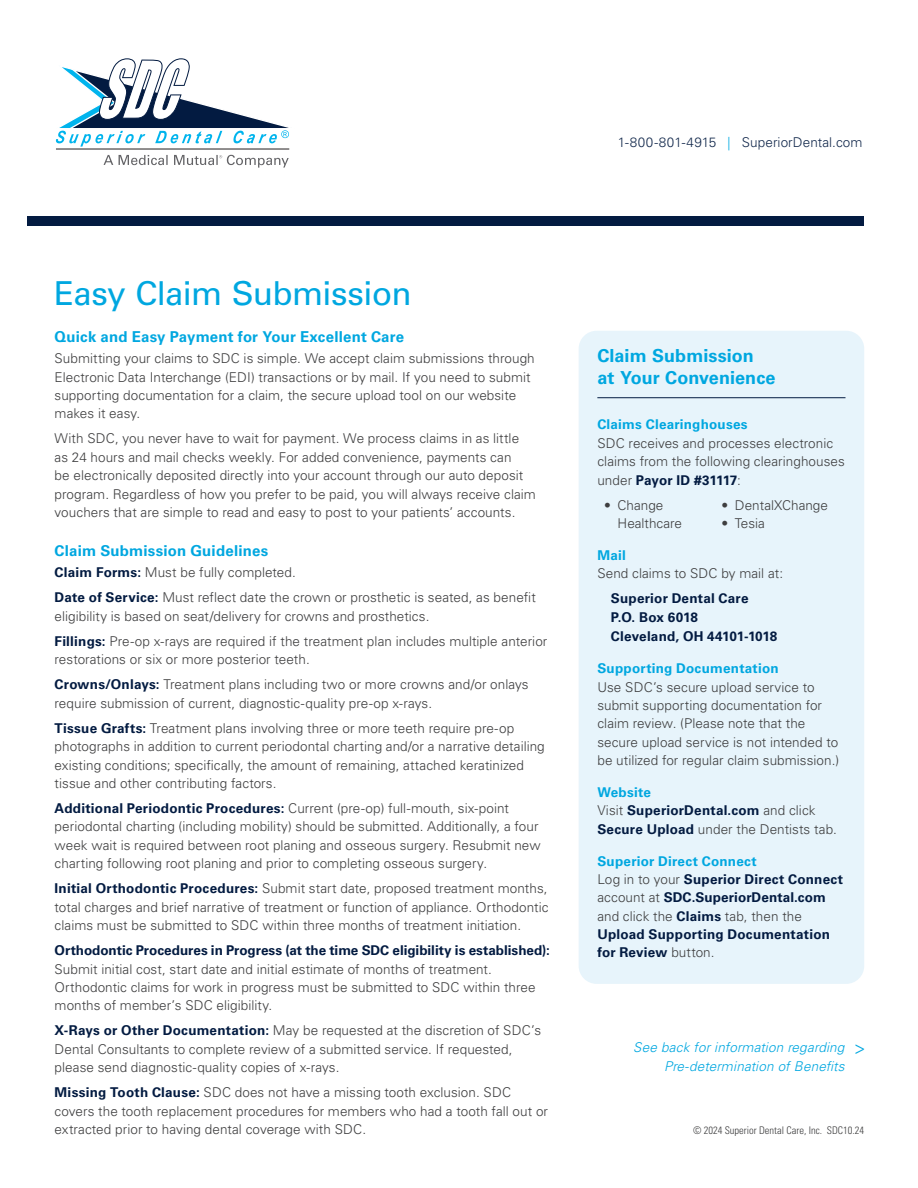
<style>
.page{position:relative;width:918px;height:1188px;background:#fff}
.page>*{position:absolute;margin:0;border:0;box-sizing:border-box;transform-origin:0 0}
.Headline-_20_21__Universe{font:33px "Univers LT Std";letter-spacing:-.02em;color:#00a7e0}
.Headline-_14_18_Navy__Universe{font:700 18px/21.6px "Univers LT Std";letter-spacing:.005em;color:#00a7e0}
.t1{font:18px "Myriad Pro";color:#00a7e0}
.Subhead__Blue{font:700 15px "Univers LT Std";letter-spacing:.01em;color:#00a7e0}
.Body_Copy__10_13{font:300 13.5px/18.3px "Univers LT Std";letter-spacing:.005em;color:#3e3e3f}
.Body_Copy__10_13-2{font:700 13.5px/18.3px "Univers LT Std";letter-spacing:.015em;color:#031b41}
.Subhead__Blue-2{font:700 13.5px "Univers LT Std";letter-spacing:.015em;color:#00a7e0}
.t2{font:italic 300 13.5px/18.8px "Univers LT Std";letter-spacing:.015em;color:#00a7e0;text-align:right}
.Body_Copy__10_13-3{font:300 13.5px "Univers LT Std";letter-spacing:.005em;color:#142a4d}
.Bottom_code{font:300 condensed 10.5px "Univers LT Std";color:#3e3e3f}
.s1{color:#0cade3}
.s2{font-weight:700;color:#031b41}
.s3{font-weight:300;color:#3e3e3f}
</style>
<div class="page">
<div style="left:579px;top:331px;width:285px;height:653px;background:#e7f4fb;border-radius:18px"></div>
<hr style="left:597px;top:397px;width:249px;height:1px;background:#031b41">
<hr style="left:56px;top:149px;width:233px;height:1px;background:#231f20">
<svg style="left:55px;top:58px;width:234px;height:89px"></svg>
<svg style="left:104px;top:155px;width:9px;height:10px"></svg>
<svg style="left:119px;top:155px;width:49px;height:10px"></svg>
<svg style="left:174px;top:155px;width:115px;height:13px"></svg>
<div style="left:27px;top:216px;width:837px;height:10px;background:#031b41"></div>
<p class="Body_Copy__10_13-3" style="left:618px;top:134px;width:246px">1-800-801-4915 <span class="s1">|</span> SuperiorDental.com</p>
<p class="Headline-_20_21__Universe" style="left:54px;top:274px;width:359px">Easy Claim Submission</p>
<p class="Subhead__Blue" style="left:55px;top:327px;width:351px">Quick and Easy Payment for Your Excellent Care</p>
<p class="Body_Copy__10_13" style="left:55px;top:349px;width:482px">Submitting your claims to SDC is simple. We accept claim submissions through Electronic Data Interchange (EDI) transactions or by mail. If you need to submit supporting documentation for a claim, the secure upload tool on our website makes it easy.</p>
<p class="Body_Copy__10_13" style="left:55px;top:429px;width:483px">With SDC, you never have to wait for payment. We process claims in as little as 24 hours and mail checks weekly. For added convenience, payments can<br>be electronically deposited directly into your account through our auto deposit program. Regardless of how you prefer to be paid, you will always receive claim vouchers that are simple to read and easy to post to your patients’ accounts.</p>
<p class="Subhead__Blue" style="left:55px;top:541px;width:215px">Claim Submission Guidelines</p>
<p class="Body_Copy__10_13" style="left:55px;top:563px;width:243px"><span class="s2">Claim Forms:</span> Must be fully completed.</p>
<p class="Body_Copy__10_13" style="left:55px;top:588px;width:483px"><span class="s2">Date of Service:</span> Must reflect date the crown or prosthetic is seated, as benefit eligibility is based on seat/delivery for crowns and prosthetics.</p>
<p class="Body_Copy__10_13" style="left:55px;top:632px;width:494px"><span class="s2">Fillings:</span> Pre-op x-rays are required if the treatment plan includes multiple anterior restorations or six or more posterior teeth.</p>
<p class="Body_Copy__10_13" style="left:55px;top:675px;width:476px"><span class="s2">Crowns/Onlays:</span> Treatment plans including two or more crowns and/or onlays require submission of current, diagnostic-quality pre-op x-rays.</p>
<p class="Body_Copy__10_13" style="left:55px;top:719px;width:492px"><span class="s2">Tissue Grafts:</span> Treatment plans involving three or more teeth require pre-op photographs in addition to current periodontal charting and/or a narrative detailing existing conditions; specifically, the amount of remaining, attached keratinized tissue and other contributing factors.</p>
<p class="Body_Copy__10_13" style="left:55px;top:799px;width:487px"><span class="s2">Additional Periodontic Procedures:</span> Current (pre-op) full-mouth, six-point periodontal charting (including mobility) should be submitted. Additionally, a four week wait is required between root planing and osseous surgery. Resubmit new charting following root planing and prior to completing osseous surgery.</p>
<p class="Body_Copy__10_13" style="left:55px;top:879px;width:495px;text-align:justify"><span class="s2">Initial Orthodontic Procedures:</span> Submit start date, proposed treatment months, total charges and brief narrative of treatment or function of appliance. Orthodontic claims must be submitted to SDC within three months of treatment initiation.</p>
<p class="Body_Copy__10_13" style="left:55px;top:941px;width:497px"><span class="s2">Orthodontic Procedures in Progress (at the time SDC eligibility is established):<br></span>Submit initial cost, start date and initial estimate of months of treatment.<br>Orthodontic claims for work in progress must be submitted to SDC within three months of member’s SDC eligibility.</p>
<p class="Body_Copy__10_13" style="left:55px;top:1021px;width:488px"><span class="s2">X-Rays or Other Documentation:</span> May be requested at the discretion of SDC’s<br>Dental Consultants to complete review of a submitted service. If requested, please send diagnostic-quality copies of x-rays.</p>
<p class="Body_Copy__10_13" style="left:55px;top:1083px;width:495px"><span class="s2">Missing Tooth Clause:</span> SDC does not have a missing tooth exclusion. SDC covers the tooth replacement procedures for members who had a tooth fall out or extracted prior to having dental coverage with SDC.</p>
<p class="Headline-_14_18_Navy__Universe" style="left:597px;top:345px;width:180px">Claim Submission<br>at Your Convenience</p>
<p class="Subhead__Blue-2" style="left:597px;top:417px;width:152px">Claims Clearinghouses</p>
<p class="Body_Copy__10_13" style="left:597px;top:434px;width:249px">SDC receives and processes electronic claims from the following clearinghouses under <span class="s2">Payor ID #31117</span>:</p>
<p class="Body_Copy__10_13" style="left:618px;top:496px;width:66px;text-indent:-14px">• Change<br>Healthcare</p>
<p class="Body_Copy__10_13" style="left:721px;top:496px;width:108px">• DentalXChange</p>
<p class="Body_Copy__10_13" style="left:721px;top:514px;width:45px">• Tesia</p>
<p class="Subhead__Blue-2" style="left:597px;top:547px;width:30px">Mail</p>
<p class="Body_Copy__10_13" style="left:597px;top:564px;width:187px">Send claims to SDC by mail at:</p>
<p class="Body_Copy__10_13-2" style="left:611px;top:589px;width:168px;line-height:18.9px">Superior Dental Care<br>P.O. Box 6018<br>Cleveland, OH 44101-1018</p>
<p class="Subhead__Blue-2" style="left:597px;top:661px;width:183px">Supporting Documentation</p>
<p class="Body_Copy__10_13" style="left:597px;top:678px;width:243px">Use SDC’s secure upload service to submit supporting documentation for claim review. (Please note that the secure upload service is not intended to be utilized for regular claim submission.)</p>
<p class="Subhead__Blue-2" style="left:597px;top:784px;width:55px">Website</p>
<p class="Body_Copy__10_13" style="left:597px;top:801px;width:241px">Visit <span class="s2">SuperiorDental.com</span> and click<br><span class="s2">Secure Upload</span> under the Dentists tab.</p>
<p class="Subhead__Blue-2" style="left:597px;top:853px;width:161px">Superior Direct Connect</p>
<p class="Body_Copy__10_13-2" style="left:597px;top:870px;width:247px"><span class="s3">Log in to your</span> Superior Direct Connect <span class="s3">account at</span> SDC.SuperiorDental.com <span class="s3">and click the</span> Claims <span class="s3">tab, then the<br></span>Upload Supporting Documentation for Review <span class="s3">button.</span></p>
<p class="t2" style="left:633px;top:1038px;width:213px">See back for information regarding<br>Pre-determination of Benefits</p>
<p class="t1" style="left:854px;top:1037px;width:12px">&gt;</p>
<p class="Bottom_code" style="left:693px;top:1124px;width:173px">© 2024 Superior Dental Care, Inc. SDC10.24</p>
</div>
